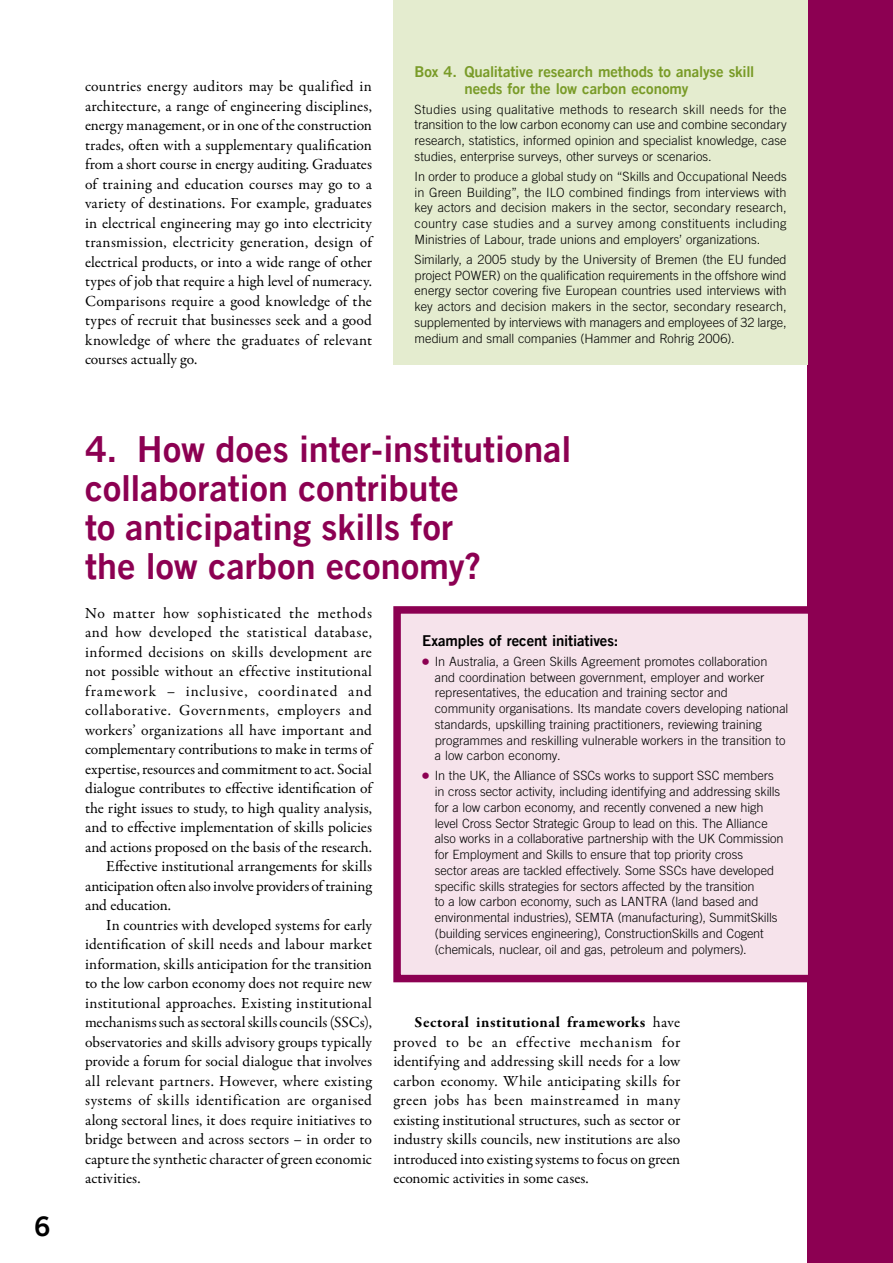
<style>
.page{position:relative;width:893px;height:1263px;background:#fff}
.page>*{position:absolute;margin:0;border:0;box-sizing:border-box;transform-origin:0 0}
.t1{font:36px/39px "Trade Gothic LT Com Bd 2";color:#8c0052}
.t2{font:27px "Trade Gothic LT Com Bd 2";color:#000}
.t3{font:15.6px/19.5px "Garamond Premr Pro";letter-spacing:.005em;color:#000;text-align:justify}
.t4{font:15.6px "Garamond Premr Pro";letter-spacing:.03em;color:#000}
.t5{font:15.6px "Garamond Premr Pro";letter-spacing:.035em;color:#000}
.t6{font:15.6px "Garamond Premr Pro";letter-spacing:-.015em;color:#000}
.t7{font:15.6px "Garamond Premr Pro";letter-spacing:.05em;color:#000}
.t8{font:15px/16.5px "Trade Gothic LT Com Bd 2";letter-spacing:-.005em;color:#799b28}
.t9{font:15px "Trade Gothic LT Com Bd 2";letter-spacing:-.01em;color:#000}
.t10{font:300 12.75px/15.8px "Trade Gothic LT Com";letter-spacing:-.005em;color:#000;text-align:justify}
.s1{font-family:"Universal Newswith Comm Pi";font-weight:400;color:#8c0052}
.s2{font-weight:700}
</style>
<div class="page">
<div style="left:808px;top:0;width:85px;height:1263px;background:#8c0052"></div>
<div style="left:393px;top:0;width:415px;height:364px;background:#e4eccf"></div>
<div style="left:397px;top:610px;width:415px;height:368px;background:#f6e3eb"></div>
<div style="left:393px;top:606px;width:422px;height:376px;border:8px solid #8c0052"></div>
<h2 class="t2" style="left:34px;top:1210px;width:18px">6</h2>
<p class="t3" style="left:85px;top:77px;width:289px">countries energy auditors may be qualified in architecture, a range of engineering disciplines, energy management, or in one of the construction trades, often with a supplementary qualification from a short course in energy auditing. Graduates of training and education courses may go to a variety of destinations. For example, graduates in electrical engineering may go into electricity transmission, electricity generation, design of electrical products, or into a wide range of other types of job that require a high level of numeracy.<br>Comparisons require a good knowledge of the types of recruit that businesses seek and a good knowledge of where the graduates of relevant courses actually go.</p>
<p class="t8" style="left:464px;top:63px;width:291px;text-indent:-50px">Box 4. Qualitative research methods to analyse skill needs for the low carbon economy</p>
<p class="t10" style="left:415px;top:101px;width:374px">Studies using qualitative methods to research skill needs for the transition to the low carbon economy can use and combine secondary research, statistics, informed opinion and specialist knowledge, case studies, enterprise surveys, other surveys or scenarios.</p>
<p class="t10" style="left:415px;top:168px;width:374px">In order to produce a global study on “Skills and Occupational Needs in Green Building”, the ILO combined findings from interviews with key actors and decision makers in the sector, secondary research, country case studies and a survey among constituents including Ministries of Labour, trade unions and employers’ organizations.</p>
<p class="t10" style="left:415px;top:251px;width:374px">Similarly, a 2005 study by the University of Bremen (the EU funded project POWER) on the qualification requirements in the offshore wind energy sector covering five European countries used interviews with key actors and decision makers in the sector, secondary research, supplemented by interviews with managers and employees of 32 large, medium and small companies (Hammer and Rohrig 2006).</p>
<h1 class="t1" style="left:85px;top:429px;width:488px">4. How does inter-institutional collaboration contribute<br>to anticipating skills for<br>the low carbon economy?</h1>
<p class="t5" style="left:85px;top:603px;width:288px">No matter how sophisticated the methods</p>
<p class="t5" style="left:85px;top:623px;width:288px">and how developed the statistical database,</p>
<p class="t3" style="left:85px;top:642px;width:288px">informed decisions on skills development are</p>
<p class="t3" style="left:85px;top:662px;width:288px">not possible without an effective institutional</p>
<p class="t7" style="left:85px;top:681px;width:288px">framework – inclusive, coordinated and</p>
<p class="t4" style="left:85px;top:701px;width:288px">collaborative. Governments, employers and</p>
<p class="t3" style="left:85px;top:720px;width:288px">workers’ organizations all have important and</p>
<p class="t3" style="left:85px;top:740px;width:288px">complementary contributions to make in terms of</p>
<p class="t3" style="left:85px;top:759px;width:288px">expertise, resources and commitment to act. Social</p>
<p class="t3" style="left:85px;top:779px;width:288px">dialogue contributes to effective identification of</p>
<p class="t3" style="left:85px;top:798px;width:288px">the right issues to study, to high quality analysis,</p>
<p class="t3" style="left:85px;top:818px;width:288px">and to effective implementation of skills policies</p>
<p class="t3" style="left:85px;top:837px;width:288px">and actions proposed on the basis of the research.</p>
<p class="t3" style="left:106px;top:857px;width:267px">Effective institutional arrangements for skills</p>
<p class="t6" style="left:85px;top:876px;width:288px">anticipation often also involve providers of training</p>
<p class="t3" style="left:85px;top:896px;width:88px">and education.</p>
<p class="t3" style="left:106px;top:915px;width:267px">In countries with developed systems for early</p>
<p class="t3" style="left:85px;top:935px;width:289px">identification of skill needs and labour market</p>
<p class="t3" style="left:85px;top:954px;width:289px">information, skills anticipation for the transition</p>
<p class="t3" style="left:85px;top:974px;width:289px">to the low carbon economy does not require new</p>
<p class="t3" style="left:85px;top:993px;width:288px">institutional approaches. Existing institutional</p>
<p class="t3" style="left:85px;top:1013px;width:289px">mechanisms such as sectoral skills councils (SSCs),</p>
<p class="t3" style="left:85px;top:1032px;width:288px">observatories and skills advisory groups typically</p>
<p class="t3" style="left:85px;top:1052px;width:288px">provide a forum for social dialogue that involves</p>
<p class="t3" style="left:85px;top:1071px;width:288px">all relevant partners. However, where existing</p>
<p class="t4" style="left:85px;top:1091px;width:288px">systems of skills identification are organised</p>
<p class="t3" style="left:85px;top:1110px;width:288px">along sectoral lines, it does require initiatives to</p>
<p class="t3" style="left:85px;top:1130px;width:289px">bridge between and across sectors – in order to</p>
<p class="t3" style="left:85px;top:1149px;width:288px">capture the synthetic character of green economic</p>
<p class="t3" style="left:85px;top:1169px;width:57px">activities.</p>
<p class="t9" style="left:422px;top:631px;width:198px">Examples of recent initiatives:</p>
<p class="t10" style="left:435px;top:653px;width:355px;text-align:left;text-indent:-13px"><span class="s1">c</span> In Australia, a Green Skills Agreement promotes collaboration and coordination between government, employer and worker representatives, the education and training sector and community organisations. Its mandate covers developing national standards, upskilling training practitioners, reviewing training programmes and reskilling vulnerable workers in the transition to a low carbon economy.</p>
<p class="t10" style="left:435px;top:768px;width:350px;text-align:left;text-indent:-13px"><span class="s1">c</span> In the UK, the Alliance of SSCs works to support SSC members in cross sector activity, including identifying and addressing skills for a low carbon economy, and recently convened a new high level Cross Sector Strategic Group to lead on this. The Alliance also works in a collaborative partnership with the UK Commission for Employment and Skills to ensure that top priority cross<br>sector areas are tackled effectively. Some SSCs have developed specific skills strategies for sectors affected by the transition<br>to a low carbon economy, such as LANTRA (land based and environmental industries), SEMTA (manufacturing), SummitSkills (building services engineering), ConstructionSkills and Cogent (chemicals, nuclear, oil and gas, petroleum and polymers).</p>
<p class="t3" style="left:393px;top:1013px;width:289px;text-indent:21px"><span class="s2">Sectoral institutional frameworks</span> have proved to be an effective mechanism for identifying and addressing skill needs for a low carbon economy. While anticipating skills for green jobs has been mainstreamed in many existing institutional structures, such as sector or industry skills councils, new institutions are also introduced into existing systems to focus on green economic activities in some cases.</p>
</div>
